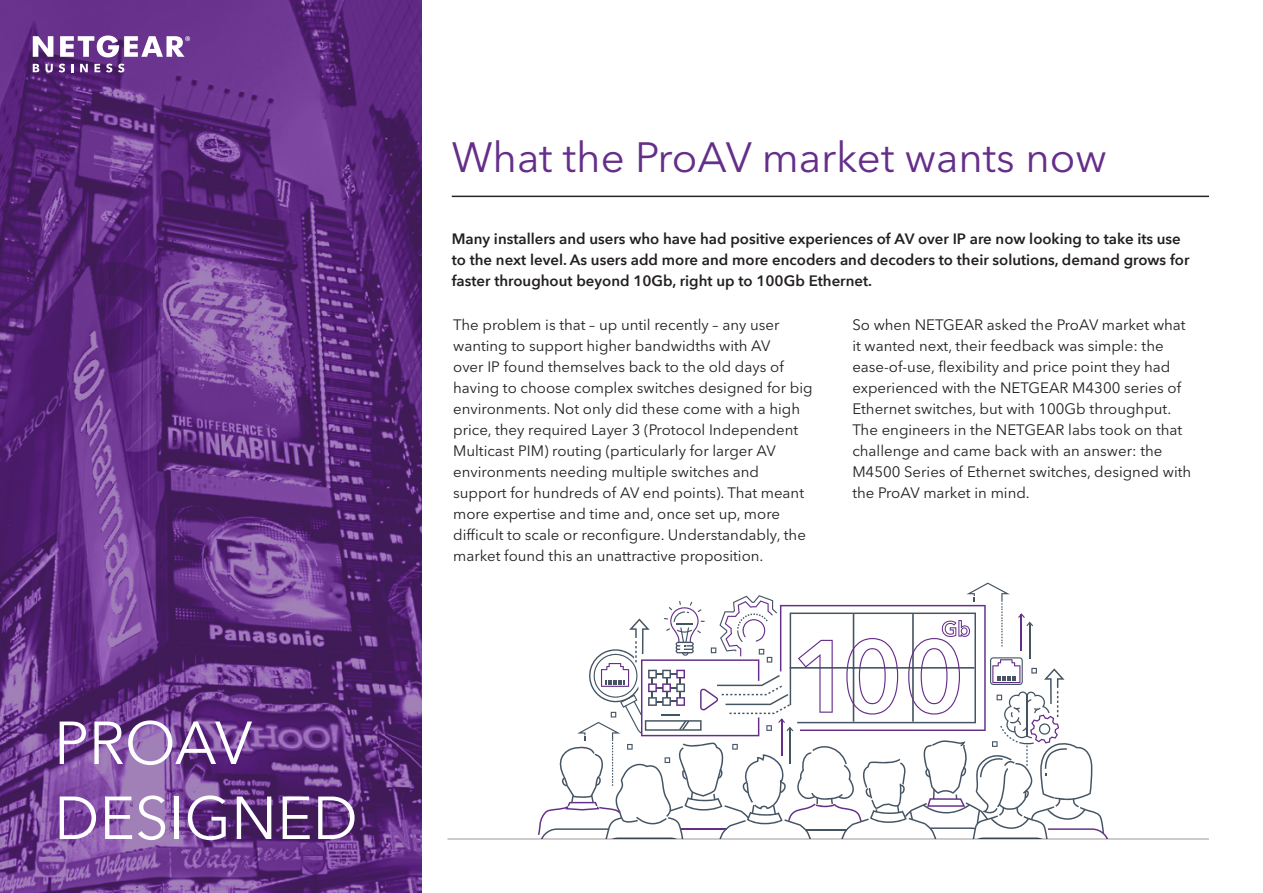
<style>
.page{position:relative;width:1263px;height:893px;background:#fff}
.page>*{position:absolute;margin:0;border:0;box-sizing:border-box;transform-origin:0 0}
.t1{font:60px/75px "Avenir Next LT Pro";color:#fff}
.t2{font:42px "Avenir Next LT Pro";color:#652e89}
.t3{font:15px/21px "Avenir Next LT Pro";color:#231f20}
.t4{font:600 15px/21px "Avenir Next";color:#231f20}
</style>
<div class="page">
<img style="left:0;top:0;width:422px;height:893px">
<hr style="left:447px;top:838px;width:762px;height:2px;background:#bfbabd">
<hr style="left:452px;top:196px;width:757px;height:1px;background:#2a232b">
<svg style="left:33px;top:64px;width:6px;height:8px"></svg>
<svg style="left:46px;top:64px;width:7px;height:8px"></svg>
<svg style="left:59px;top:64px;width:6px;height:8px"></svg>
<svg style="left:71px;top:64px;width:2px;height:8px"></svg>
<svg style="left:80px;top:64px;width:8px;height:8px"></svg>
<svg style="left:94px;top:64px;width:6px;height:8px"></svg>
<svg style="left:106px;top:64px;width:6px;height:8px"></svg>
<svg style="left:118px;top:64px;width:6px;height:8px"></svg>
<svg style="left:60px;top:36px;width:130px;height:21px"></svg>
<svg style="left:33px;top:36px;width:20px;height:21px"></svg>
<svg style="left:538px;top:583px;width:570px;height:255px"></svg>
<p class="t1" style="left:54px;top:705px;width:305px">PROAV<br>DESIGNED</p>
<p class="t2" style="left:452px;top:132px;width:657px">What the ProAV market wants now</p>
<p class="t4" style="left:452px;top:228px;width:739px">Many installers and users who have had positive experiences of AV over IP are now looking to take its use to the next level. As users add more and more encoders and decoders to their solutions, demand grows for faster throughout beyond 10Gb, right up to 100Gb Ethernet.</p>
<p class="t3" style="left:453px;top:314px;width:361px">The problem is that – up until recently – any user wanting to support higher bandwidths with AV<br>over IP found themselves back to the old days of having to choose complex switches designed for big environments. Not only did these come with a high price, they required Layer 3 (Protocol Independent Multicast PIM) routing (particularly for larger AV environments needing multiple switches and support for hundreds of AV end points). That meant more expertise and time and, once set up, more difficult to scale or reconfigure. Understandably, the market found this an unattractive proposition.</p>
<p class="t3" style="left:852px;top:314px;width:340px">So when NETGEAR asked the ProAV market what it wanted next, their feedback was simple: the ease-of-use, flexibility and price point they had experienced with the NETGEAR M4300 series of Ethernet switches, but with 100Gb throughput.<br>The engineers in the NETGEAR labs took on that challenge and came back with an answer: the M4500 Series of Ethernet switches, designed with the ProAV market in mind.</p>
</div>
